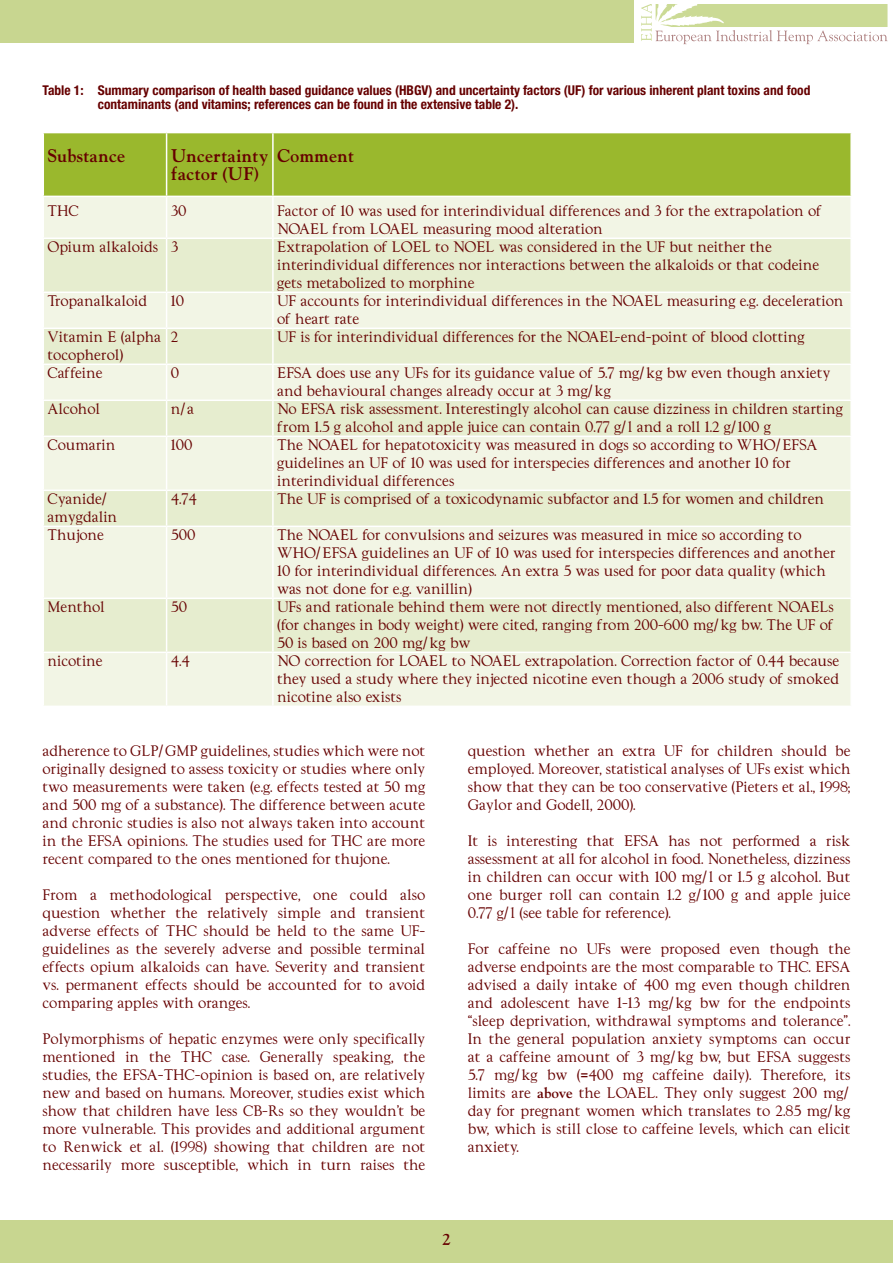
<style>
.page{position:relative;width:893px;height:1263px;background:#fff}
.page>*{position:absolute;margin:0;border:0;box-sizing:border-box;transform-origin:0 0}
.t1{font:700 16.5px/18px "Goudy";color:#600}
.t2{font:700 15px "Goudy";color:#600}
.t3{font:13.5px/18px "Goudy";color:#600}
.t4{font:700 condensed 13.5px/13.5px "Helvetica Neue";color:#600}
.s1{font-family:"Arial"}
.s2{font-weight:700}
</style>
<div class="page">
<div style="left:0;top:0;width:634px;height:43px;background:#c8d690"></div>
<div style="left:0;top:1220px;width:893px;height:43px;background:#c8d690"></div>
<svg style="left:641px;top:4px;width:247px;height:40px"></svg>
<div style="left:44px;top:133px;width:806px;height:63px;background:#9ab82d"></div>
<div style="left:44px;top:197px;width:806px;height:509px;background:#f2f5e5"></div>
<svg style="left:44px;top:239px;width:806px;height:413px;background:#ebf0d9"></svg>
<hr style="left:166px;top:133px;width:1px;height:63px;background:#fff">
<hr style="left:272px;top:133px;width:2px;height:63px;background:#fff">
<hr style="left:166px;top:197px;width:1px;height:41px;background:#fff">
<hr style="left:272px;top:197px;width:2px;height:41px;background:#fff">
<hr style="left:43px;top:238px;width:124px;height:1px;background:#fff">
<hr style="left:167px;top:238px;width:106px;height:1px;background:#fff">
<hr style="left:166px;top:239px;width:1px;height:53px;background:#fff">
<hr style="left:273px;top:238px;width:579px;height:1px;background:#fff">
<hr style="left:272px;top:239px;width:2px;height:53px;background:#fff">
<hr style="left:43px;top:292px;width:124px;height:1px;background:#fff">
<hr style="left:167px;top:292px;width:106px;height:1px;background:#fff">
<hr style="left:166px;top:293px;width:1px;height:35px;background:#fff">
<hr style="left:273px;top:292px;width:579px;height:1px;background:#fff">
<hr style="left:272px;top:293px;width:2px;height:35px;background:#fff">
<hr style="left:43px;top:328px;width:124px;height:1px;background:#fff">
<hr style="left:167px;top:328px;width:106px;height:1px;background:#fff">
<hr style="left:166px;top:329px;width:1px;height:35px;background:#fff">
<hr style="left:273px;top:328px;width:579px;height:1px;background:#fff">
<hr style="left:272px;top:329px;width:2px;height:35px;background:#fff">
<hr style="left:43px;top:364px;width:124px;height:1px;background:#fff">
<hr style="left:167px;top:364px;width:106px;height:1px;background:#fff">
<hr style="left:166px;top:365px;width:1px;height:35px;background:#fff">
<hr style="left:273px;top:364px;width:579px;height:1px;background:#fff">
<hr style="left:272px;top:365px;width:2px;height:35px;background:#fff">
<hr style="left:43px;top:400px;width:124px;height:1px;background:#fff">
<hr style="left:167px;top:400px;width:106px;height:1px;background:#fff">
<hr style="left:166px;top:401px;width:1px;height:35px;background:#fff">
<hr style="left:273px;top:400px;width:579px;height:1px;background:#fff">
<hr style="left:272px;top:401px;width:2px;height:35px;background:#fff">
<hr style="left:43px;top:436px;width:124px;height:1px;background:#fff">
<hr style="left:167px;top:436px;width:106px;height:1px;background:#fff">
<hr style="left:166px;top:437px;width:1px;height:53px;background:#fff">
<hr style="left:273px;top:436px;width:579px;height:1px;background:#fff">
<hr style="left:272px;top:437px;width:2px;height:53px;background:#fff">
<hr style="left:43px;top:490px;width:124px;height:1px;background:#fff">
<hr style="left:167px;top:490px;width:106px;height:1px;background:#fff">
<hr style="left:166px;top:491px;width:1px;height:35px;background:#fff">
<hr style="left:273px;top:490px;width:579px;height:1px;background:#fff">
<hr style="left:272px;top:491px;width:2px;height:35px;background:#fff">
<hr style="left:43px;top:526px;width:124px;height:1px;background:#fff">
<hr style="left:167px;top:526px;width:106px;height:1px;background:#fff">
<hr style="left:166px;top:527px;width:1px;height:71px;background:#fff">
<hr style="left:273px;top:526px;width:579px;height:1px;background:#fff">
<hr style="left:272px;top:527px;width:2px;height:71px;background:#fff">
<hr style="left:43px;top:598px;width:124px;height:1px;background:#fff">
<hr style="left:167px;top:598px;width:106px;height:1px;background:#fff">
<hr style="left:166px;top:599px;width:1px;height:53px;background:#fff">
<hr style="left:273px;top:598px;width:579px;height:1px;background:#fff">
<hr style="left:272px;top:599px;width:2px;height:53px;background:#fff">
<hr style="left:43px;top:652px;width:124px;height:1px;background:#fff">
<hr style="left:167px;top:652px;width:106px;height:1px;background:#fff">
<hr style="left:166px;top:653px;width:1px;height:53px;background:#fff">
<hr style="left:273px;top:652px;width:579px;height:1px;background:#fff">
<hr style="left:272px;top:653px;width:2px;height:53px;background:#fff">
<p class="t4" style="left:98px;top:84px;width:714px;text-indent:-55px">Table 1: Summary comparison of health based guidance values (HBGV) and uncertainty factors (UF) for various inherent plant toxins and food contaminants (and vitamins; references can be found in the extensive table 2).</p>
<p class="t1" style="left:48px;top:146px;width:79px">Substance</p>
<p class="t1" style="left:171px;top:146px;width:99px">Uncertainty factor (UF)</p>
<p class="t1" style="left:277px;top:146px;width:79px">Comment</p>
<p class="t3" style="left:48px;top:202px;width:33px">THC</p>
<p class="t3" style="left:171px;top:202px;width:17px">30</p>
<p class="t3" style="left:277px;top:202px;width:546px">Factor of 10 was used for interindividual differences and 3 for the extrapolation of<br>NOAEL from LOAEL measuring mood alteration</p>
<p class="t3" style="left:48px;top:238px;width:132px">Opium alkaloids 3</p>
<p class="t3" style="left:277px;top:238px;width:543px">Extrapolation of LOEL to NOEL was considered in the UF but neither the interindividual differences nor interactions between the alkaloids or that codeine gets metabolized to morphine</p>
<p class="t3" style="left:48px;top:292px;width:101px">Tropanalkaloid</p>
<p class="t3" style="left:171px;top:292px;width:15px">10</p>
<p class="t3" style="left:277px;top:292px;width:568px">UF accounts for interindividual differences in the NOAEL measuring e.g. deceleration of heart rate</p>
<p class="t3" style="left:48px;top:328px;width:115px">Vitamin E (alpha tocopherol)</p>
<p class="t3" style="left:171px;top:328px;width:9px">2</p>
<p class="t3" style="left:277px;top:328px;width:529px">UF is for interindividual differences for the NOAEL-end-point of blood clotting</p>
<p class="t3" style="left:48px;top:364px;width:57px">Caffeine</p>
<p class="t3" style="left:171px;top:364px;width:10px">0</p>
<p class="t3" style="left:277px;top:364px;width:555px">EFSA does use any UFs for its guidance value of 5.7 mg/kg bw even though anxiety and behavioural changes already occur at 3 mg/kg</p>
<p class="t3" style="left:48px;top:400px;width:54px">Alcohol</p>
<p class="t3" style="left:171px;top:400px;width:25px">n/a</p>
<p class="t3" style="left:277px;top:400px;width:567px">No EFSA risk assessment. Interestingly alcohol can cause dizziness in children starting from 1.5 g alcohol and apple juice can contain 0.77 g/l and a roll 1.2 g/100 g</p>
<p class="t3" style="left:48px;top:436px;width:69px">Coumarin</p>
<p class="t3" style="left:171px;top:436px;width:23px">100</p>
<p class="t3" style="left:277px;top:436px;width:542px">The NOAEL for hepatotoxicity was measured in dogs so according to WHO/EFSA guidelines an UF of 10 was used for interspecies differences and another 10 for interindividual differences</p>
<p class="t3" style="left:48px;top:490px;width:71px">Cyanide/ amygdalin</p>
<p class="t3" style="left:171px;top:490px;width:28px">4.74</p>
<p class="t3" style="left:277px;top:490px;width:548px">The UF is comprised of a toxicodynamic subfactor and 1.5 for women and children</p>
<p class="t3" style="left:48px;top:526px;width:58px">Thujone</p>
<p class="t3" style="left:171px;top:526px;width:26px">500</p>
<p class="t3" style="left:277px;top:526px;width:560px">The NOAEL for convulsions and seizures was measured in mice so according to WHO/EFSA guidelines an UF of 10 was used for interspecies differences and another 10 for interindividual differences. An extra 5 was used for poor data quality (which was not done for e.g. vanillin)</p>
<p class="t3" style="left:48px;top:598px;width:59px">Menthol</p>
<p class="t3" style="left:171px;top:598px;width:18px">50</p>
<p class="t3" style="left:277px;top:598px;width:558px;text-align:justify">UFs and rationale behind them were not directly mentioned, also different NOAELs (for changes in body weight) were cited, ranging from 200-600 mg/kg bw. The UF of 50 is based on 200 mg/kg bw</p>
<p class="t3" style="left:48px;top:652px;width:57px">nicotine</p>
<p class="t3" style="left:171px;top:652px;width:21px">4.4</p>
<p class="t3" style="left:277px;top:652px;width:564px;text-align:justify">NO correction for LOAEL to NOAEL extrapolation. Correction factor of 0.44 because they used a study where they injected nicotine even though a 2006 study of smoked nicotine also exists</p>
<p class="t3" style="left:43px;top:742px;width:384px;text-align:justify">adherence to GLP/GMP guidelines, studies which were not originally designed to assess toxicity or studies where only two measurements were taken (e.g. effects tested at 50 mg and 500 mg of a substance). The difference between acute and chronic studies is also not always taken into account in the EFSA opinions. The studies used for THC are more recent compared to the ones mentioned for thujone.</p>
<p class="t3" style="left:43px;top:886px;width:384px;text-align:justify">From a methodological perspective, one could also question whether the relatively simple and transient adverse effects of THC should be held to the same UF&shy;guidelines as the severely adverse and possible terminal effects opium alkaloids can have. Severity and transient vs. permanent effects should be accounted for to avoid comparing apples with oranges.</p>
<p class="t3" style="left:43px;top:1030px;width:384px;text-align:justify">Polymorphisms of hepatic enzymes were only specifically mentioned in the THC case. Generally speaking, the studies, the EFSA-THC-opinion is based on, are relatively new and based on humans. Moreover, studies exist which show that children have less CB-Rs so they wouldn’t be more vulnerable. This provides and additional argument to Renwick et al. (1998) showing that children are not necessarily more susceptible, which in turn raises the</p>
<p class="t3" style="left:468px;top:742px;width:384px;text-align:justify">question whether an extra UF for children should be employed. Moreover, statistical analyses of UFs exist which show that they can be too conservative (Pieters et al., 1998; Gaylor and Godell, 2000).</p>
<p class="t3" style="left:468px;top:832px;width:384px;text-align:justify">It is interesting that EFSA has not performed a risk assessment at all for alcohol in food. Nonetheless, dizziness in children can occur with 100 mg/l or 1.5 g alcohol. But one burger roll can contain 1.2 g/100 g and apple juice 0.77 g/l (see table for reference).</p>
<p class="t3" style="left:468px;top:940px;width:384px;text-align:justify">For caffeine no UFs were proposed even though the adverse endpoints are the most comparable to THC. EFSA advised a daily intake of 400 mg even though children and adolescent have 1-13 mg/kg bw for the endpoints “sleep deprivation, withdrawal symptoms and tolerance”.<br>In the general population anxiety symptoms can occur at a caffeine amount of 3 mg/kg bw, but EFSA suggests 5.7 mg/kg bw (<span class="s1">=</span>400 mg caffeine daily). Therefore, its limits are <span class="s2">above</span> the LOAEL. They only suggest 200 mg/ day for pregnant women which translates to 2.85 mg/kg bw, which is still close to caffeine levels, which can elicit anxiety.</p>
<p class="t2" style="left:442px;top:1228px;width:10px">2</p>
</div>
